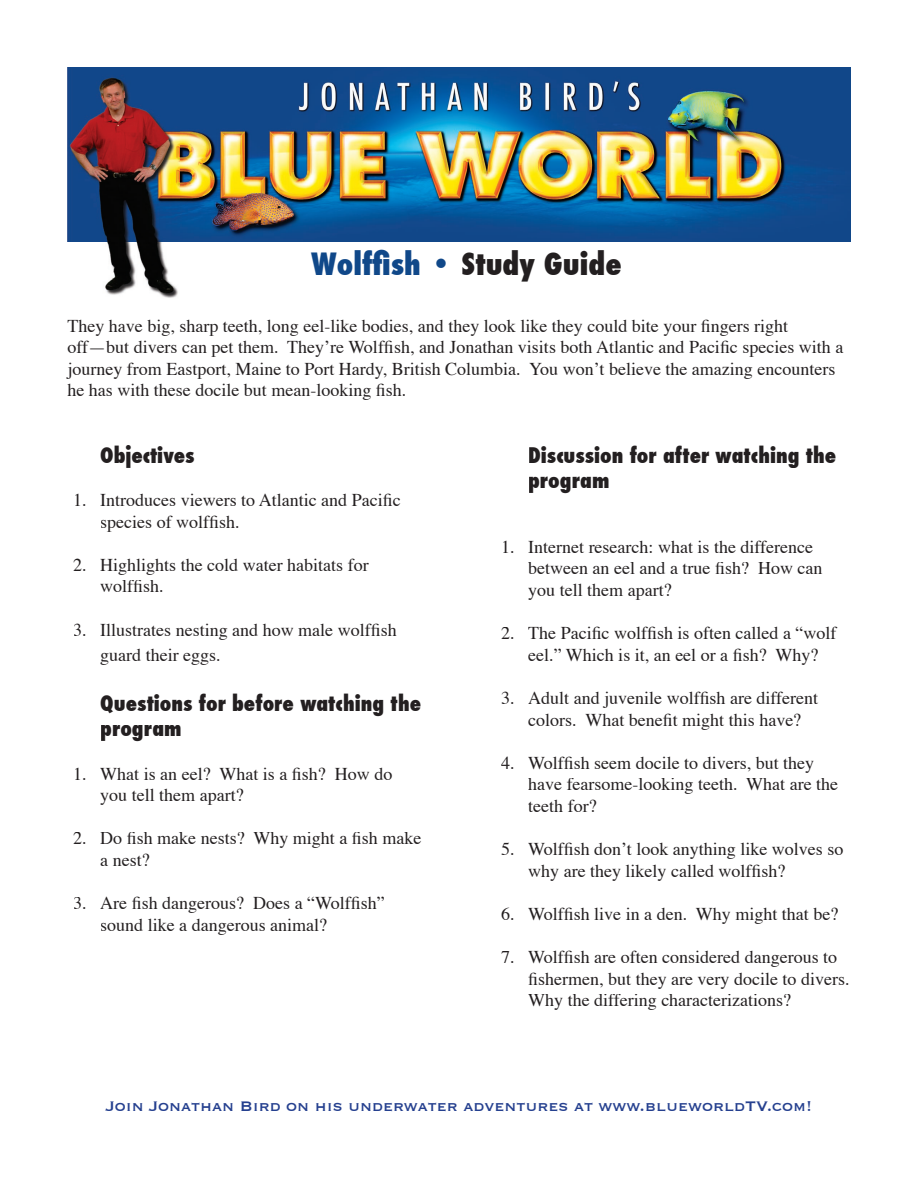
<style>
.page{position:relative;width:918px;height:1188px;background:#fff}
.page>*{position:absolute;margin:0;border:0;box-sizing:border-box;transform-origin:0 0}
.t1{font:800 condensed 30px "Futura";color:#231f20}
.t2{font:800 condensed 21px/25.2px "Futura";color:#231f20}
.t3{font:18px/21.6px "Times";color:#231f20}
.t4{font:18px "Copperplate";color:#25408f}
.s1{color:#104889}
</style>
<div class="page">
<img style="left:98px;top:68px;width:752px;height:174px">
<img style="left:67px;top:206px;width:113px;height:92px">
<img style="left:67px;top:68px;width:31px;height:138px">
<h1 class="t1" style="left:311px;top:244px;width:312px"><span class="s1">Wolffish •</span> Study Guide</h1>
<p class="t3" style="left:68px;top:313px;width:777px">They have big, sharp teeth, long eel-like bodies, and they look like they could bite your fingers right off—but divers can pet them. They’re Wolffish, and Jonathan visits both Atlantic and Pacific species with a journey from Eastport, Maine to Port Hardy, British Columbia. You won’t believe the amazing encounters he has with these docile but mean-looking fish.</p>
<p class="t2" style="left:100px;top:443px;width:96px">Objectives</p>
<p class="t3" style="left:100px;top:488px;width:302px;text-indent:-27px">1. Introduces viewers to Atlantic and Pacific species of wolffish.</p>
<p class="t3" style="left:100px;top:552px;width:270px;text-indent:-27px">2. Highlights the cold water habitats for wolffish.</p>
<p class="t3" style="left:100px;top:615px;width:298px;line-height:25.2px;text-indent:-27px">3. Illustrates nesting and how male wolffish guard their eggs.</p>
<p class="t2" style="left:100px;top:691px;width:322px">Questions for before watching the program</p>
<p class="t3" style="left:100px;top:761px;width:294px;text-indent:-27px">1. What is an eel? What is a fish? How do you tell them apart?</p>
<p class="t3" style="left:100px;top:826px;width:323px;text-indent:-27px">2. Do fish make nests? Why might a fish make a nest?</p>
<p class="t3" style="left:100px;top:891px;width:286px;text-indent:-27px">3. Are fish dangerous? Does a “Wolffish” sound like a dangerous animal?</p>
<p class="t2" style="left:528px;top:443px;width:310px">Discussion for after watching the program</p>
<p class="t3" style="left:528px;top:534px;width:296px;text-indent:-27px">1. Internet research: what is the difference between an eel and a true fish? How can you tell them apart?</p>
<p class="t3" style="left:501px;top:621px;width:337px;text-align:center">2. The Pacific wolffish is often called a “wolf eel.” Which is it, an eel or a fish? Why?</p>
<p class="t3" style="left:501px;top:686px;width:319px;text-align:center">3. Adult and juvenile wolffish are different colors. What benefit might this have?</p>
<p class="t3" style="left:528px;top:750px;width:312px;text-indent:-27px">4. Wolffish seem docile to divers, but they have fearsome-looking teeth. What are the teeth for?</p>
<p class="t3" style="left:528px;top:837px;width:317px;text-indent:-27px">5. Wolffish don’t look anything like wolves so why are they likely called wolffish?</p>
<p class="t3" style="left:501px;top:902px;width:339px">6. Wolffish live in a den. Why might that be?</p>
<p class="t3" style="left:528px;top:945px;width:323px;text-indent:-27px">7. Wolffish are often considered dangerous to fishermen, but they are very docile to divers.<br>Why the differing characterizations?</p>
<p class="t4" style="left:106px;top:1094px;width:708px">Join Jonathan Bird on his underwater adventures at www.blueworldTV.com!</p>
</div>
